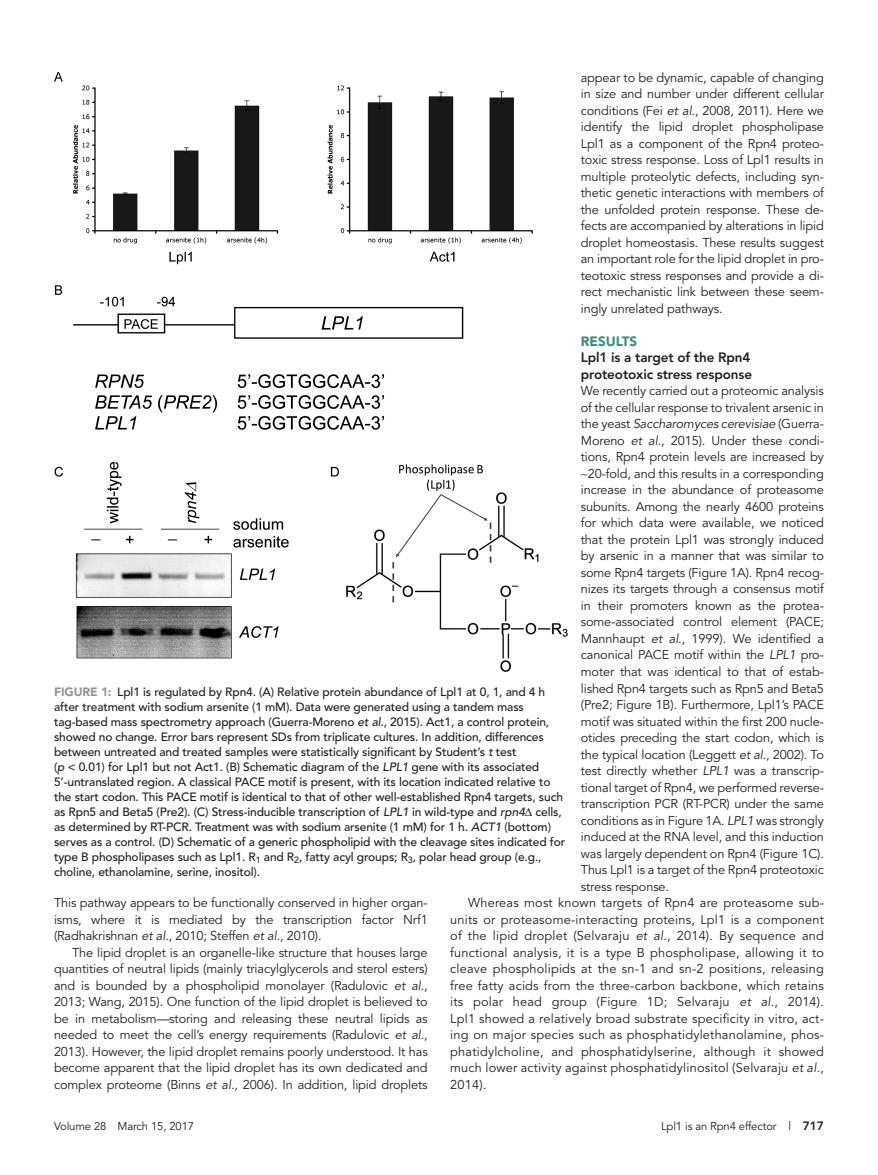
<style>
.page{position:relative;width:878px;height:1175px;background:#fff}
.page>*{position:absolute;margin:0;border:0;box-sizing:border-box;transform-origin:0 0}
.H2afterH1{font:800 13.5px/16.5px "Avenir";letter-spacing:-.01em;color:#231f20}
.t1{font:900 13.5px "Avenir";color:#3e8c83}
.Para{font:12.75px/16.5px "Avenir";letter-spacing:-.01em;color:#231f20;text-align:justify}
.ParaFL{font:12.75px/16.5px "Avenir";letter-spacing:-.01em;color:#231f20;text-align:justify}
.FigCaption{font:500 12px/15px "Avenir";letter-spacing:-.01em;color:#231f20}
.ParaFL-2{font:11.25px "Avenir";letter-spacing:-.01em;color:#231f20}
.s1{font-style:italic}
.s2{font-weight:900;color:#939598}
.s3{font-size:12px}
.s4{font-weight:800;font-size:12px}
</style>
<div class="page">
<img style="left:54px;top:72px;width:513px;height:600px">
<p class="Para" style="left:580px;top:69px;width:245px">appear to be dynamic, capable of changing in size and number under different cellular conditions (Fei <span class="s1">et al.</span>, 2008, 2011). Here we identify the lipid droplet phospholipase Lpl1 as a component of the Rpn4 proteo&shy;toxic stress response. Loss of Lpl1 results in multiple proteolytic defects, including syn&shy;thetic genetic interactions with members of the unfolded protein response. These de&shy;fects are accompanied by alterations in lipid droplet homeostasis. These results suggest an important role for the lipid droplet in pro&shy;teotoxic stress responses and provide a di&shy;rect mechanistic link between these seem&shy;ingly unrelated pathways.</p>
<h1 class="t1" style="left:580px;top:333px;width:58px">RESULTS</h1>
<p class="H2afterH1" style="left:580px;top:349px;width:173px">Lpl1 is a target of the Rpn4 proteotoxic stress response</p>
<p class="ParaFL" style="left:580px;top:383px;width:245px">We recently carried out a proteomic analysis of the cellular response to trivalent arsenic in the yeast <span class="s1">Saccharomyces cerevisiae</span> (Guerra-Moreno <span class="s1">et al.</span>, 2015). Under these condi&shy;tions, Rpn4 protein levels are increased by ∼20-fold, and this results in a corresponding increase in the abundance of proteasome subunits. Among the nearly 4600 proteins for which data were available, we noticed that the protein Lpl1 was strongly induced by arsenic in a manner that was similar to some Rpn4 targets (Figure 1A). Rpn4 recog&shy;nizes its targets through a consensus motif in their promoters known as the protea&shy;some-associated control element (PACE; Mannhaupt <span class="s1">et al.</span>, 1999). We identified a canonical PACE motif within the <span class="s1">LPL1</span> pro&shy;moter that was identical to that of estab&shy;lished Rpn4 targets such as Rpn5 and Beta5 (Pre2; Figure 1B). Furthermore, Lpl1’s PACE motif was situated within the first 200 nucle&shy;otides preceding the start codon, which is the typical location (Leggett <span class="s1">et al.</span>, 2002). To test directly whether <span class="s1">LPL1</span> was a transcrip&shy;tional target of Rpn4, we performed reverse&shy;transcription PCR (RT-PCR) under the same conditions as in Figure 1A. <span class="s1">LPL1</span> was strongly induced at the RNA level, and this induction was largely dependent on Rpn4 (Figure 1C).<br>Thus Lpl1 is a target of the Rpn4 proteotoxic stress response.</p>
<p class="Para" style="left:450px;top:894px;width:375px;text-indent:18px">Whereas most known targets of Rpn4 are proteasome sub&shy;units or proteasome-interacting proteins, Lpl1 is a component of the lipid droplet (Selvaraju <span class="s1">et al.</span>, 2014). By sequence and functional analysis, it is a type B phospholipase, allowing it to cleave phospholipids at the sn-1 and sn-2 positions, releasing free fatty acids from the three-carbon backbone, which retains its polar head group (Figure 1D; Selvaraju <span class="s1">et al.</span>, 2014).<br>Lpl1 showed a relatively broad substrate specificity in vitro, act&shy;ing on major species such as phosphatidylethanolamine, phos&shy;phatidylcholine, and phosphatidylserine, although it showed much lower activity against phosphatidylinositol (Selvaraju <span class="s1">et al.</span>, 2014).</p>
<p class="FigCaption" style="left:54px;top:684px;width:512px"><span class="s2">FIGURE 1:</span> Lpl1 is regulated by Rpn4. (A) Relative protein abundance of Lpl1 at 0, 1, and 4 h after treatment with sodium arsenite (1 mM). Data were generated using a tandem mass tag-based mass spectrometry approach (Guerra-Moreno <span class="s1">et al.</span>, 2015). Act1, a control protein, showed no change. Error bars represent SDs from triplicate cultures. In addition, differences between untreated and treated samples were statistically significant by Student’s <span class="s1">t</span> test<br>(<span class="s1">p</span> &lt; 0.01) for Lpl1 but not Act1. (B) Schematic diagram of the <span class="s1">LPL1</span> gene with its associated 5’-untranslated region. A classical PACE motif is present, with its location indicated relative to the start codon. This PACE motif is identical to that of other well-established Rpn4 targets, such as Rpn5 and Beta5 (Pre2). (C) Stress-inducible transcription of <span class="s1">LPL1</span> in wild-type and <span class="s1">rpn4</span> cells, as determined by RT-PCR. Treatment was with sodium arsenite (1 mM) for 1 h. <span class="s1">ACT1</span> (bottom) serves as a control. (D) Schematic of a generic phospholipid with the cleavage sites indicated for type B phospholipases such as Lpl1. R<sub>1</sub> and R<sub>2</sub>, fatty acyl groups; R<sub>3</sub>, polar head group (e.g., choline, ethanolamine, serine, inositol).</p>
<p class="Para" style="left:54px;top:894px;width:375px">This pathway appears to be functionally conserved in higher organ&shy;isms, where it is mediated by the transcription factor Nrf1 (Radhakrishnan <span class="s1">et al.</span>, 2010; Steffen <span class="s1">et al.</span>, 2010).</p>
<p class="Para" style="left:54px;top:944px;width:375px;text-indent:18px">The lipid droplet is an organelle-like structure that houses large quantities of neutral lipids (mainly triacylglycerols and sterol esters) and is bounded by a phospholipid monolayer (Radulovic <span class="s1">et al.</span>, 2013; Wang, 2015). One function of the lipid droplet is believed to be in metabolism—storing and releasing these neutral lipids as needed to meet the cell’s energy requirements (Radulovic <span class="s1">et al.</span>, 2013). However, the lipid droplet remains poorly understood. It has become apparent that the lipid droplet has its own dedicated and complex proteome (Binns <span class="s1">et al.</span>, 2006). In addition, lipid droplets</p>
<p class="ParaFL-2" style="left:54px;top:1119px;width:141px">Volume 28 March 15, 2017</p>
<p class="ParaFL-2" style="left:661px;top:1119px;width:164px">Lpl1 is an Rpn4 effector <span class="s3">|</span> <span class="s4">717</span></p>
</div>
